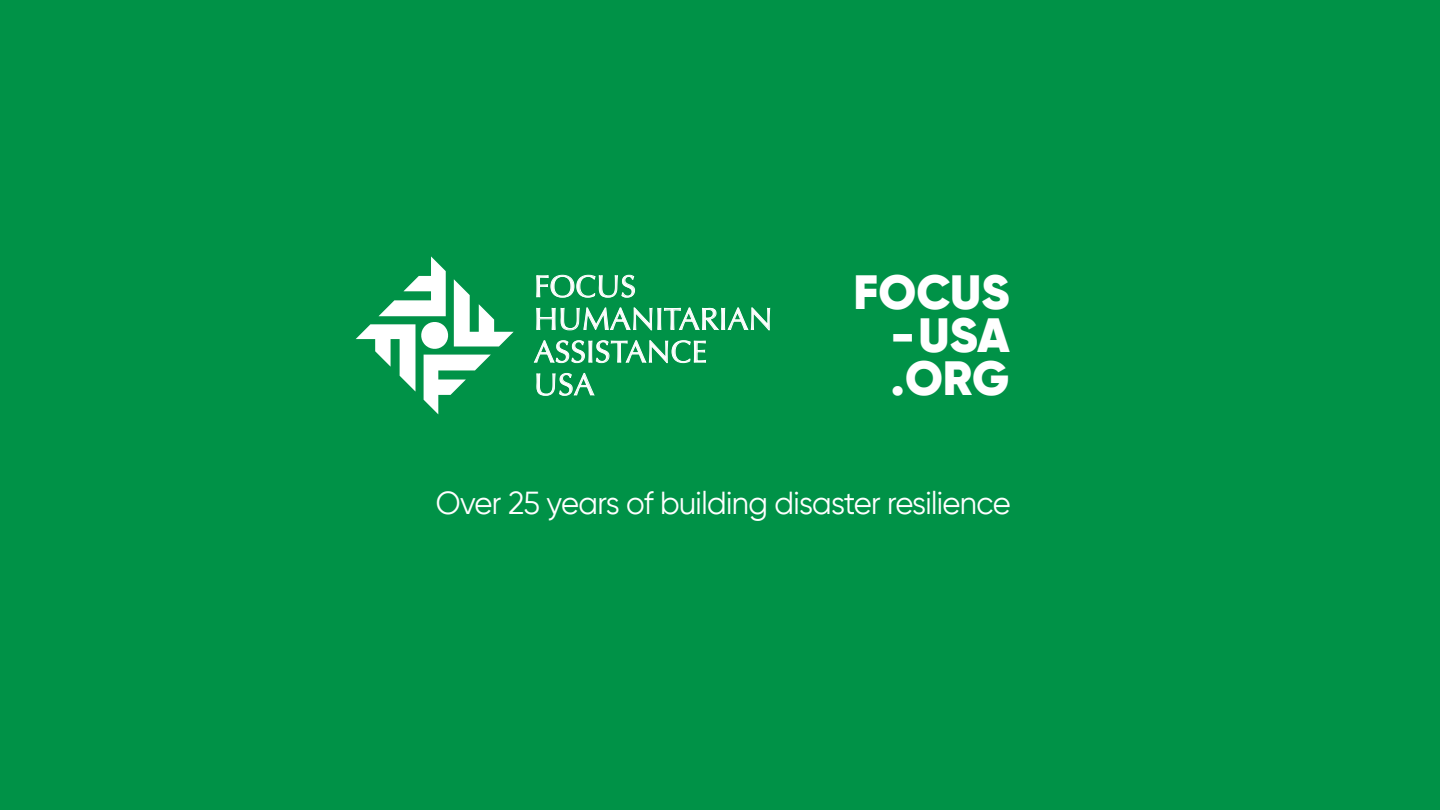
<style>
.page{position:relative;width:1440px;height:810px;background:#009247}
.page>*{position:absolute;margin:0;border:0;box-sizing:border-box;transform-origin:0 0}
.t1{font:900 47.88px/42.8px "Gilroy";color:#fff;text-align:justify}
.t2{font:31.75px "Gilroy";letter-spacing:-.02em;color:#fff}
.t3{font:30.75px/32.8px "Optima";letter-spacing:.01em;color:#fff}
</style>
<div class="page">
<svg style="left:536px;top:275px;width:234px;height:56px"></svg>
<svg style="left:533px;top:340px;width:173px;height:24px"></svg>
<svg style="left:536px;top:373px;width:59px;height:23px"></svg>
<svg style="left:356px;top:256px;width:158px;height:158px"></svg>
<p class="t3" style="left:534px;top:270px;width:240px">FOCUS<br>HUMANITARIAN<br>ASSISTANCE<br>USA</p>
<h1 class="t1" style="left:891px;top:271px;width:120px;text-indent:-37px">FOCUS -USA .ORG</h1>
<p class="t2" style="left:436px;top:483px;width:576px">Over 25 years of building disaster resilience</p>
</div>
